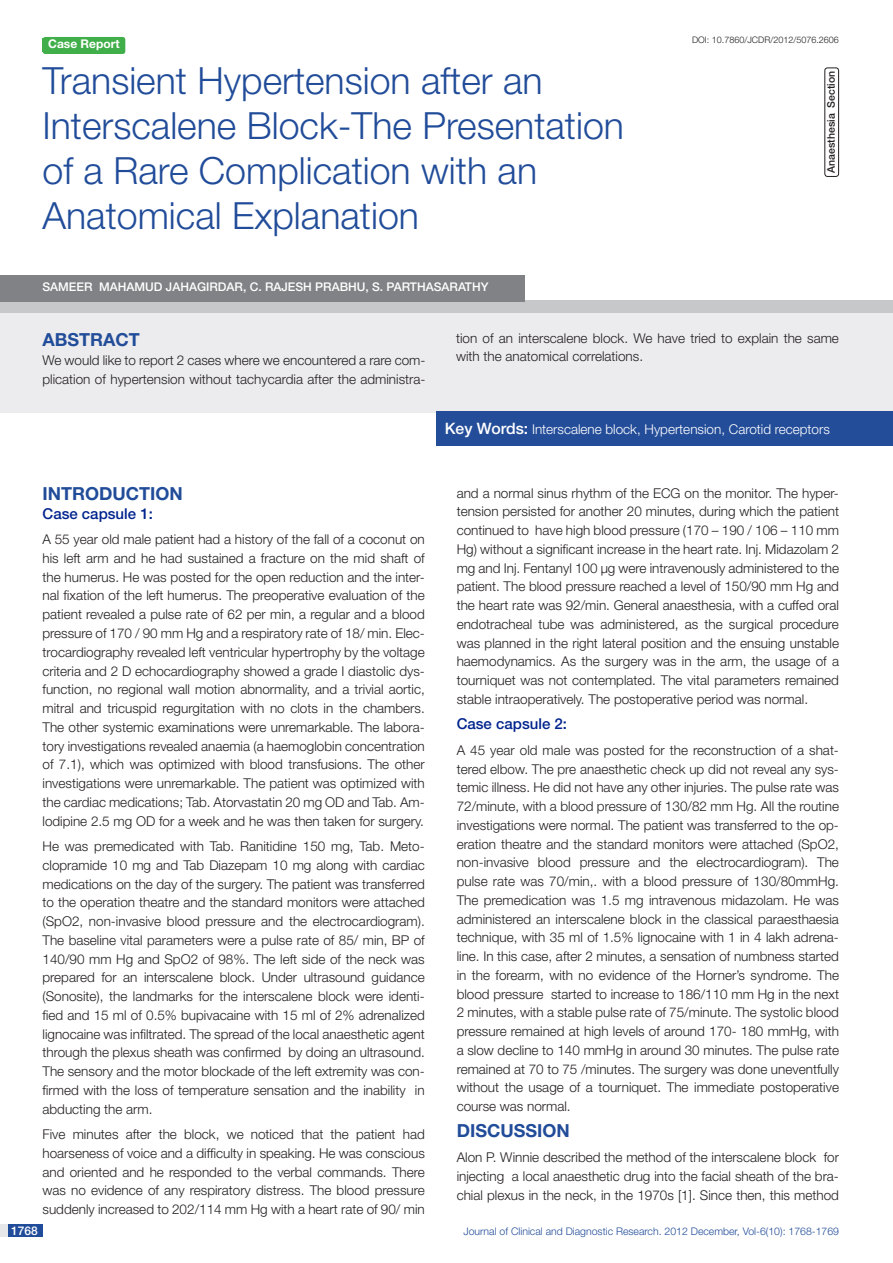
<style>
.page{position:relative;width:893px;height:1263px;background:#fff}
.page>*{position:absolute;margin:0;border:0;box-sizing:border-box;transform-origin:0 0}
.t1{font:300 37.5px/45px "Helvetica Neue";color:#214c99}
.Level_1{font:700 18px "Helvetica Neue";color:#214c99}
.Body_text{font:700 18px "Helvetica Neue";color:#214c99}
.Abstract_head{font:700 18px "Helvetica Neue";color:#214c99}
.Body_text-2{font:500 15px "Helvetica Neue";color:#00248e}
.Body_text-3{font:300 13.5px/18.8px "Helvetica Neue";color:#231f20;text-align:justify}
.Abstract_text{font:300 13.5px/18.8px "Helvetica Neue";color:#231f20}
.t2{font:300 13.5px "Helvetica Neue";color:#fff}
.Author{font:500 12px "Helvetica Neue";color:#fff}
.t3{font:700 12px "Helvetica Neue";color:#fff}
.t4{font:300 10.5px "Helvetica Neue";color:#214c99}
.t5{font:500 10.5px "Helvetica Neue";color:#231f20}
.DOI{font:300 9px "Helvetica Neue";color:#231f20}
.s1{color:#244d99}
.s2{font-weight:500;font-size:15.75px}
</style>
<div class="page">
<div style="left:0;top:1224px;width:43px;height:13px;background:#e6e7e9"></div>
<div style="left:8px;top:1224px;width:35px;height:13px;background:#214c99"></div>
<div style="left:43px;top:37px;width:82px;height:17px;background:#40ae49;border-radius:3px"></div>
<div style="left:0;top:304px;width:893px;height:108px;background:#ececee"></div>
<div style="left:0;top:301px;width:893px;height:12px;background:#c7c8ca"></div>
<div style="left:436px;top:412px;width:457px;height:34px;background:#244d99"></div>
<div style="left:0;top:275px;width:525px;height:27px;background:#808285"></div>
<div style="left:824px;top:68px;width:15px;height:109px;border:1px solid #231f20;border-radius:3px"></div>
<p class="t3" style="left:48px;top:37px;width:73px">CASE REPORT</p>
<p class="t1" style="left:43px;top:57px;width:583px">Transient Hypertension after an<br>Interscalene Block-The Presentation of a Rare Complication with an<br>Anatomical Explanation</p>
<p class="Author" style="left:43px;top:280px;width:447px">SAMEER MAHAMUD JAHAGIRDAR, C. RAJESH PRABHU, S. PARTHASARATHY</p>
<p class="DOI" style="left:692px;top:35px;width:148px">DOI: 10.7860/JCDR/2012/5076.2606</p>
<p class="t5" style="left:825px;top:173px;width:103px;rotate:-90deg">ANAESTHESIA SECTION</p>
<p class="Abstract_head" style="left:43px;top:329px;width:99px">ABST<span class="s1">RAC</span>T</p>
<p class="Abstract_text" style="left:43px;top:350px;width:384px">We would like to report 2 cases where we encountered a rare com&shy;plication of hypertension without tachycardia after the administra-</p>
<p class="Level_1" style="left:43px;top:482px;width:142px">INTRODUCTION</p>
<p class="Body_text-2" style="left:43px;top:504px;width:112px">CASE CAPSULE 1:</p>
<p class="Body_text-3" style="left:43px;top:530px;width:384px">A 55 year old male patient had a history of the fall of a coconut on his left arm and he had sustained a fracture on the mid shaft of the humerus. He was posted for the open reduction and the inter&shy;nal fixation of the left humerus. The preoperative evaluation of the patient revealed a pulse rate of 62 per min, a regular and a blood pressure of 170 / 90 mm Hg and a respiratory rate of 18/ min. Elec&shy;trocardiography revealed left ventricular hypertrophy by the voltage criteria and 2 D echocardiography showed a grade I diastolic dys&shy;function, no regional wall motion abnormality, and a trivial aortic, mitral and tricuspid regurgitation with no clots in the chambers.<br>The other systemic examinations were unremarkable. The labora&shy;tory investigations revealed anaemia (a haemoglobin concentration of 7.1), which was optimized with blood transfusions. The other investigations were unremarkable. The patient was optimized with the cardiac medications; Tab. Atorvastatin 20 mg OD and Tab. Am&shy;lodipine 2.5 mg OD for a week and he was then taken for surgery.</p>
<p class="Body_text-3" style="left:43px;top:837px;width:384px">He was premedicated with Tab. Ranitidine 150 mg, Tab. Meto&shy;clopramide 10 mg and Tab Diazepam 10 mg along with cardiac medications on the day of the surgery. The patient was transferred to the operation theatre and the standard monitors were attached (SpO2, non-invasive blood pressure and the electrocardiogram).<br>The baseline vital parameters were a pulse rate of 85/ min, BP of 140/90 mm Hg and SpO2 of 98%. The left side of the neck was prepared for an interscalene block. Under ultrasound guidance (Sonosite), the landmarks for the interscalene block were identi&shy;fied and 15 ml of 0.5% bupivacaine with 15 ml of 2% adrenalized lignocaine was infiltrated. The spread of the local anaesthetic agent through the plexus sheath was confirmed by doing an ultrasound.<br>The sensory and the motor blockade of the left extremity was con&shy;firmed with the loss of temperature sensation and the inability in abducting the arm.</p>
<p class="Body_text-3" style="left:43px;top:1125px;width:384px">Five minutes after the block, we noticed that the patient had hoarseness of voice and a difficulty in speaking. He was conscious and oriented and he responded to the verbal commands. There was no evidence of any respiratory distress. The blood pressure suddenly increased to 202/114 mm Hg with a heart rate of 90/ min</p>
<p class="Abstract_text" style="left:456px;top:328px;width:384px">tion of an interscalene block. We have tried to explain the same with the anatomical correlations.</p>
<p class="t2" style="left:445px;top:421px;width:387px"><span class="s2">KEY WORDS:</span> Interscalene block, Hypertension, Carotid receptors</p>
<p class="Body_text-3" style="left:457px;top:483px;width:384px">and a normal sinus rhythm of the ECG on the monitor. The hyper&shy;tension persisted for another 20 minutes, during which the patient continued to have high blood pressure (170 – 190 / 106 – 110 mm Hg) without a significant increase in the heart rate. Inj. Midazolam 2 mg and Inj. Fentanyl 100 μg were intravenously administered to the patient. The blood pressure reached a level of 150/90 mm Hg and the heart rate was 92/min. General anaesthesia, with a cuffed oral endotracheal tube was administered, as the surgical procedure was planned in the right lateral position and the ensuing unstable haemodynamics. As the surgery was in the arm, the usage of a tourniquet was not contemplated. The vital parameters remained stable intraoperatively. The postoperative period was normal.</p>
<p class="Body_text-2" style="left:457px;top:715px;width:112px">CASE CAPSULE 2:</p>
<p class="Body_text-3" style="left:457px;top:740px;width:384px">A 45 year old male was posted for the reconstruction of a shat&shy;tered elbow. The pre anaesthetic check up did not reveal any sys&shy;temic illness. He did not have any other injuries. The pulse rate was 72/minute, with a blood pressure of 130/82 mm Hg. All the routine investigations were normal. The patient was transferred to the op&shy;eration theatre and the standard monitors were attached (SpO2, non-invasive blood pressure and the electrocardiogram). The pulse rate was 70/min,. with a blood pressure of 130/80mmHg.<br>The premedication was 1.5 mg intravenous midazolam. He was administered an interscalene block in the classical paraesthaesia technique, with 35 ml of 1.5% lignocaine with 1 in 4 lakh adrena&shy;line. In this case, after 2 minutes, a sensation of numbness started in the forearm, with no evidence of the Horner’s syndrome. The blood pressure started to increase to 186/110 mm Hg in the next 2 minutes, with a stable pulse rate of 75/minute. The systolic blood pressure remained at high levels of around 170- 180 mmHg, with a slow decline to 140 mmHg in around 30 minutes. The pulse rate remained at 70 to 75 /minutes. The surgery was done uneventfully without the usage of a tourniquet. The immediate postoperative course was normal.</p>
<p class="Body_text" style="left:457px;top:1119px;width:12px">DISC</p>
<p class="Body_text" style="left:500px;top:1119px;width:71px">USSION</p>
<p class="Body_text-3" style="left:457px;top:1148px;width:384px">Alon P. Winnie described the method of the interscalene block for injecting a local anaesthetic drug into the facial sheath of the bra&shy;chial plexus in the neck, in the 1970s [1]. Since then, this method</p>
<p class="Author" style="left:11px;top:1223px;width:28px">1768</p>
<p class="t4" style="left:463px;top:1225px;width:377px">Journal of Clinical and Diagnostic Research. 2012 December, Vol-6(10): 1768-1769</p>
</div>
